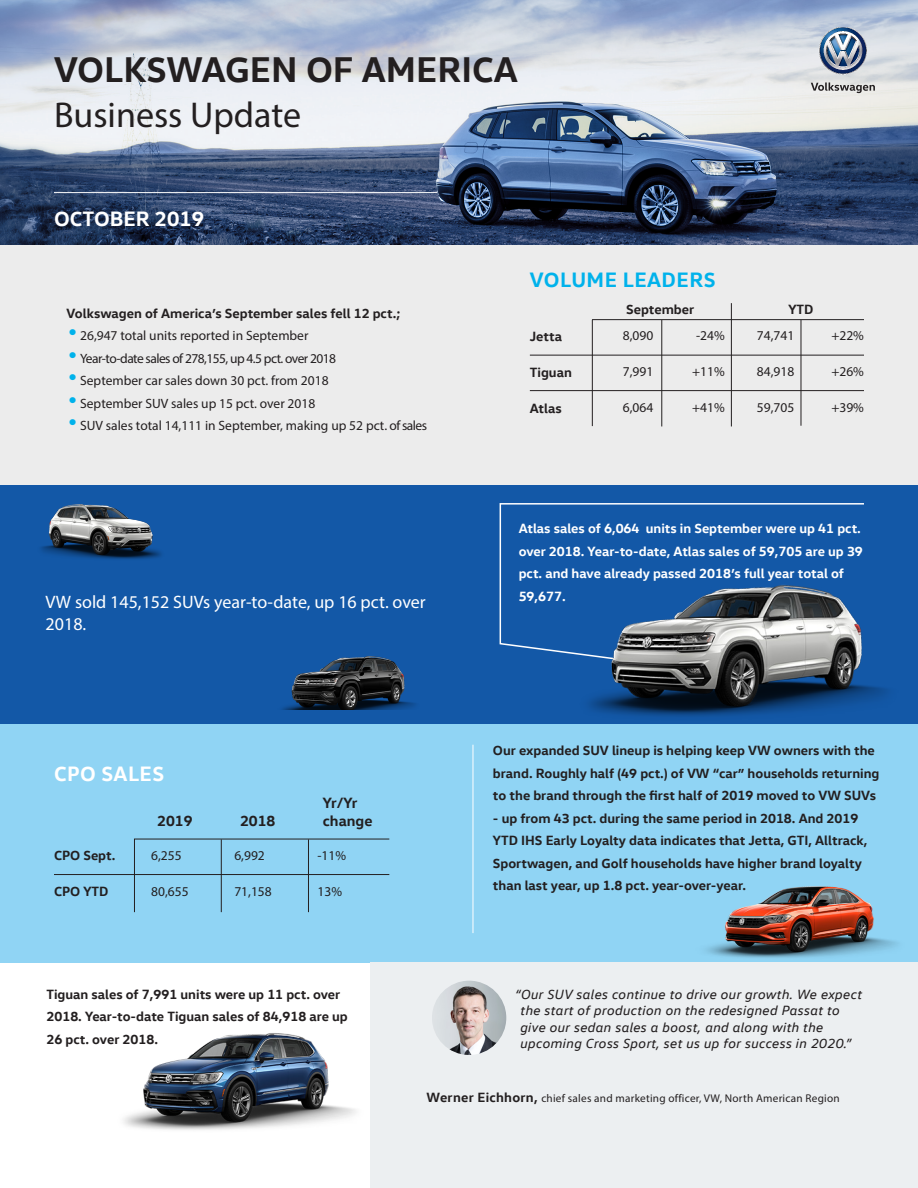
<style>
.page{position:relative;width:918px;height:1188px;background:#fff}
.page>*{position:absolute;margin:0;border:0;box-sizing:border-box;transform-origin:0 0}
.t1{font:700 36px "VW Head Office";color:#231f20}
.t2{font:36px "Myriad Pro";color:#231f20}
.t3{font:700 21px "VW Head Office";letter-spacing:.02em;color:#00b2eb}
.t4{font:700 21px "VW Head Office";color:#fff}
.t5{font:700 21px "VW Head Office";letter-spacing:.02em;color:#fff}
.t6{font:18px/21.6px "Myriad Pro";color:#fff}
.t7{font:700 15px/18px "VW Head Office";color:#231f20}
.t8{font:700 13.5px/22.5px "VW Head Office";color:#231f20}
.t9{font:13.5px "Myriad Pro";color:#231f20}
.t10{font:italic 13.5px/16.5px "VW Head Office";letter-spacing:.02em;color:#231f20}
.t11{font:700 13.5px/22.5px "VW Head Office";color:#fff}
.t12{font:13.5px "Myriad Pro";letter-spacing:-.04em;color:#231f20}
.t13{font:11.25px "Myriad Pro";letter-spacing:.02em;color:#231f20}
.s1{font-family:"Volkswagen";font-size:21px;color:#00b2eb}
.s2{font-family:"VW Head Office";font-weight:700;font-size:13.5px}
</style>
<div class="page">
<svg style="left:0;top:0;width:918px;height:245px;background:#8997af"></svg>
<div style="left:0;top:723px;width:918px;height:239px;background:#90d4f4"></div>
<div style="left:0;top:484px;width:918px;height:239px;background:#1358a7"></div>
<div style="left:0;top:245px;width:918px;height:239px;background:#ececec"></div>
<svg style="left:134px;top:838px;width:256px;height:75px"></svg>
<hr style="left:54px;top:874px;width:335px;height:1px;background:#231f20">
<img style="left:796px;top:27px;width:94px;height:52px">
<svg style="left:811px;top:82px;width:64px;height:11px"></svg>
<hr style="left:54px;top:192px;width:383px;height:1px;background:#fff">
<hr style="left:592px;top:320px;width:1px;height:106px;background:#231f20">
<hr style="left:661px;top:320px;width:1px;height:106px;background:#231f20">
<hr style="left:731px;top:303px;width:1px;height:123px;background:#231f20">
<hr style="left:801px;top:320px;width:1px;height:106px;background:#231f20">
<hr style="left:530px;top:355px;width:334px;height:1px;background:#231f20">
<hr style="left:530px;top:390px;width:334px;height:1px;background:#231f20">
<div style="left:370px;top:962px;width:548px;height:226px;background:#eceff1"></div>
<img style="left:432px;top:981px;width:74px;height:74px;border-radius:37px">
<svg style="left:499px;top:503px;width:365px;height:152px"></svg>
<img style="left:575px;top:576px;width:326px;height:148px">
<hr style="left:592px;top:319px;width:272px;height:1px;background:#231f20">
<img style="left:123px;top:1033px;width:233px;height:97px">
<img style="left:282px;top:656px;width:133px;height:53px">
<img style="left:41px;top:504px;width:121px;height:55px">
<img style="left:706px;top:886px;width:192px;height:72px">
<hr style="left:473px;top:745px;width:1px;height:188px;background:#fff">
<p class="t1" style="left:54px;top:46px;width:465px">VOLKSWAGEN OF AMERICA</p>
<p class="t2" style="left:54px;top:93px;width:249px">Business Update</p>
<p class="t4" style="left:54px;top:205px;width:152px">OCTOBER 2019</p>
<p class="t8" style="left:67px;top:301px;width:335px">Volkswagen of America’s September sales fell 12 pct.;</p>
<p class="t9" style="left:67px;top:327px;width:243px"><span class="s1">•</span>26,947 total units reported in September</p>
<p class="t12" style="left:67px;top:350px;width:271px"><span class="s1">•</span>Year-to-date sales of 278,155, up 4.5 pct. over 2018</p>
<p class="t9" style="left:67px;top:372px;width:264px"><span class="s1">•</span>September car sales down 30 pct. from 2018</p>
<p class="t9" style="left:67px;top:395px;width:250px"><span class="s1">•</span>September SUV sales up 15 pct. over 2018</p>
<p class="t9" style="left:67px;top:417px;width:362px"><span class="s1">•</span>SUV sales total 14,111 in September, making up 52 pct. of sales</p>
<p class="t6" style="left:46px;top:591px;width:382px">VW sold 145,152 SUVs year-to-date, up 16 pct. over<br>2018.</p>
<p class="t5" style="left:54px;top:760px;width:112px">CPO SALES</p>
<p class="t8" style="left:54px;top:844px;width:63px">CPO Sept.</p>
<p class="t8" style="left:54px;top:880px;width:56px">CPO YTD</p>
<p class="t7" style="left:157px;top:811px;width:37px">2019</p>
<p class="t7" style="left:240px;top:811px;width:37px">2018</p>
<p class="t9" style="left:151px;top:847px;width:32px">6,255</p>
<p class="t9" style="left:151px;top:883px;width:39px">80,655</p>
<p class="t9" style="left:234px;top:847px;width:32px">6,992</p>
<p class="t9" style="left:234px;top:883px;width:39px">71,158</p>
<p class="t7" style="left:323px;top:793px;width:51px">Yr/Yr change</p>
<p class="t9" style="left:318px;top:847px;width:30px">-11%</p>
<p class="t9" style="left:318px;top:883px;width:26px">13%</p>
<p class="t8" style="left:46px;top:982px;width:303px">Tiguan sales of 7,991 units were up 11 pct. over<br>2018. Year-to-date Tiguan sales of 84,918 are up<br>26 pct. over 2018.</p>
<p class="t3" style="left:530px;top:266px;width:187px">VOLUME LEADERS</p>
<p class="t8" style="left:530px;top:324px;width:34px">Jetta</p>
<p class="t8" style="left:530px;top:360px;width:44px">Tiguan</p>
<p class="t8" style="left:530px;top:396px;width:33px">Atlas</p>
<p class="t8" style="left:626px;top:297px;width:70px">September</p>
<p class="t8" style="left:788px;top:297px;width:27px">YTD</p>
<p class="t9" style="left:623px;top:327px;width:32px">8,090</p>
<p class="t9" style="left:623px;top:363px;width:32px">7,991</p>
<p class="t9" style="left:623px;top:399px;width:32px">6,064</p>
<p class="t9" style="left:696px;top:327px;width:30px">-24%</p>
<p class="t9" style="left:692px;top:363px;width:34px">+11%</p>
<p class="t9" style="left:692px;top:399px;width:34px">+41%</p>
<p class="t9" style="left:757px;top:327px;width:39px">74,741</p>
<p class="t9" style="left:757px;top:363px;width:39px">84,918</p>
<p class="t9" style="left:757px;top:399px;width:39px">59,705</p>
<p class="t9" style="left:831px;top:327px;width:34px">+22%</p>
<p class="t9" style="left:831px;top:363px;width:34px">+26%</p>
<p class="t9" style="left:831px;top:399px;width:34px">+39%</p>
<p class="t11" style="left:519px;top:517px;width:346px">Atlas sales of 6,064 units in September were up 41 pct. over 2018. Year-to-date, Atlas sales of 59,705 are up 39 pct. and have already passed 2018’s full year total of 59,677.</p>
<p class="t8" style="left:493px;top:739px;width:388px">Our expanded SUV lineup is helping keep VW owners with the brand. Roughly half (49 pct.) of VW “car” households returning to the brand through the first half of 2019 moved to VW SUVs</p>
<p class="t8" style="left:493px;top:806px;width:376px">- up from 43 pct. during the same period in 2018. And 2019<br>YTD IHS Early Loyalty data indicates that Jetta, GTI, Alltrack, Sportwagen, and Golf households have higher brand loyalty than last year, up 1.8 pct. year-over-year.</p>
<p class="t10" style="left:520px;top:986px;width:343px;text-indent:-5px">“Our SUV sales continue to drive our growth. We expect the start of production on the redesigned Passat to give our sedan sales a boost, and along with the upcoming Cross Sport, set us up for success in 2020.”</p>
<p class="t13" style="left:427px;top:1091px;width:415px"><span class="s2">Werner Eichhorn,</span> chief sales and marketing officer, VW, North American Region</p>
</div>
